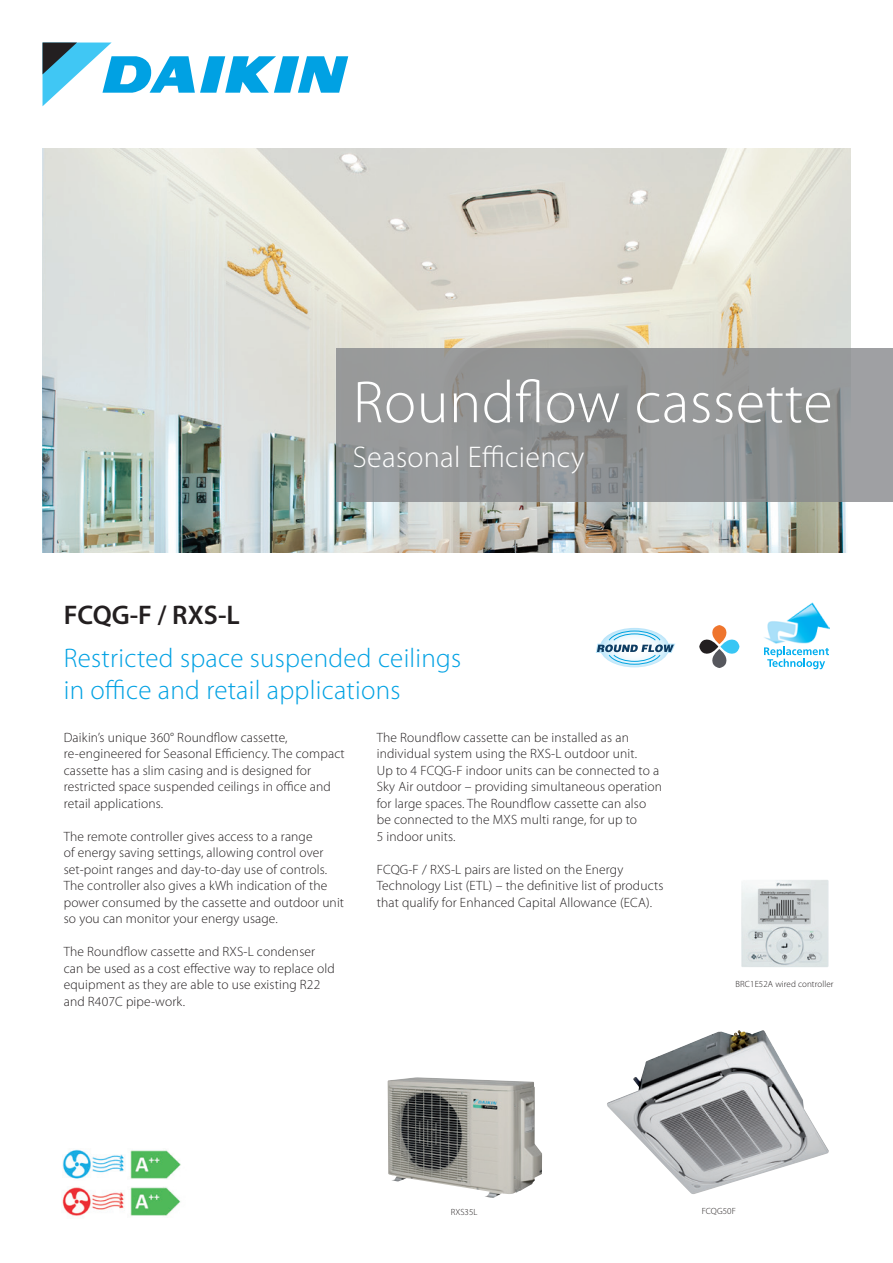
<style>
.page{position:relative;width:893px;height:1263px;background:#fff}
.page>*{position:absolute;margin:0;border:0;box-sizing:border-box;transform-origin:0 0}
.t1{font:300 60px "Myriad Pro";letter-spacing:.01em;color:#fff}
.t2{font:300 30px "Myriad Pro";letter-spacing:.01em;color:#fff}
.t3{font:300 27px/32.4px "Myriad Pro";letter-spacing:.01em;color:#00a1e3}
.t4{font:600 27px "Myriad Pro";color:#231f20}
.t5{font:300 13.5px/16.5px "Myriad Pro";letter-spacing:.01em;color:#231f20}
.t6{font:300 9px "Myriad Pro";letter-spacing:.01em;color:#231f20}
</style>
<div class="page">
<svg style="left:43px;top:43px;width:305px;height:63px"></svg>
<img style="left:741px;top:880px;width:88px;height:87px">
<img style="left:43px;top:149px;width:807px;height:404px">
<svg style="left:336px;top:349px;width:557px;height:153px;background:#949697"></svg>
<img style="left:607px;top:1030px;width:222px;height:164px">
<img style="left:764px;top:603px;width:66px;height:40px">
<svg style="left:764px;top:647px;width:65px;height:22px"></svg>
<svg style="left:596px;top:628px;width:79px;height:39px"></svg>
<svg style="left:699px;top:625px;width:40px;height:43px"></svg>
<img style="left:62px;top:1187px;width:62px;height:30px">
<img style="left:130px;top:1150px;width:51px;height:29px">
<img style="left:130px;top:1187px;width:51px;height:29px">
<img style="left:63px;top:1149px;width:62px;height:30px">
<img style="left:388px;top:1077px;width:154px;height:121px">
<h1 class="t1" style="left:353px;top:369px;width:481px">Roundflow cassette</h1>
<h2 class="t2" style="left:353px;top:441px;width:233px">Seasonal Efficiency</h2>
<h3 class="t4" style="left:64px;top:598px;width:178px">FCQG-F / RXS-L</h3>
<h3 class="t3" style="left:64px;top:642px;width:399px">Restricted space suspended ceilings in office and retail applications</h3>
<p class="t5" style="left:377px;top:729px;width:287px">The Roundflow cassette can be installed as an individual system using the RXS-L outdoor unit.<br>Up to 4 FCQG-F indoor units can be connected to a Sky Air outdoor – providing simultaneous operation for large spaces. The Roundflow cassette can also be connected to the MXS multi range, for up to<br>5 indoor units.</p>
<p class="t5" style="left:377px;top:861px;width:288px">FCQG-F / RXS-L pairs are listed on the Energy<br>Technology List (ETL) – the definitive list of products that qualify for Enhanced Capital Allowance (ECA).</p>
<p class="t5" style="left:64px;top:729px;width:283px">Daikin’s unique 360° Roundflow cassette, re-engineered for Seasonal Efficiency. The compact cassette has a slim casing and is designed for restricted space suspended ceilings in office and retail applications.</p>
<p class="t5" style="left:64px;top:828px;width:282px">The remote controller gives access to a range<br>of energy saving settings, allowing control over set-point ranges and day-to-day use of controls.<br>The controller also gives a kWh indication of the power consumed by the cassette and outdoor unit so you can monitor your energy usage.</p>
<p class="t5" style="left:64px;top:943px;width:272px">The Roundflow cassette and RXS-L condenser can be used as a cost effective way to replace old equipment as they are able to use existing R22 and R407C pipe-work.</p>
<p class="t6" style="left:736px;top:979px;width:99px">BRC1E52A wired controller</p>
<p class="t6" style="left:451px;top:1207px;width:28px">RXS35L</p>
<p class="t6" style="left:702px;top:1206px;width:36px">FCQG50F</p>
</div>
